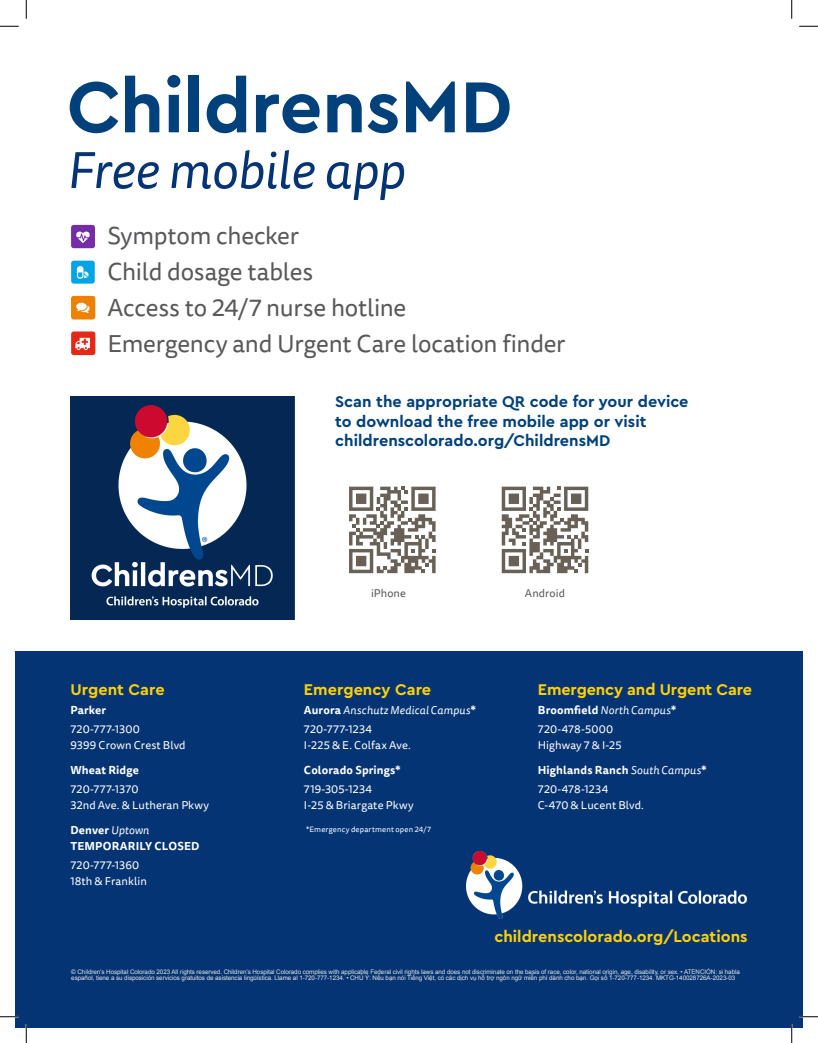
<style>
.page{position:relative;width:818px;height:1043px;background:#fff}
.page>*{position:absolute;margin:0;border:0;box-sizing:border-box;transform-origin:0 0}
.Large_Header{font:700 75.5px "Cera PRO";letter-spacing:-.005em;color:#00407b}
.Overview_Copy{font:italic 51.5px "Tisa Sans OT";letter-spacing:-.005em;color:#053474}
.Bullet_-_BC_-_1_Colu{font:24.25px "Tisa Sans OT";letter-spacing:-.01em;color:#57585a}
.Second_Level_Header{font:700 16.25px/19.5px "Cera PRO";color:#00407b}
.Second_Level_Header-2{font:700 16.25px "Cera PRO";color:#fed105}
.Body_Copy_-_White{font:11.25px/16.2px "Tisa Sans OT";letter-spacing:.01em;color:#fff}
.Third_Level_Header{font:700 11.25px "Tisa Sans OT";letter-spacing:.015em;color:#fff}
.Third_Level_Header-2{font:italic 11.25px "Tisa Sans OT";letter-spacing:.01em;color:#fff}
.Body_Copy_-_Preferre{font:11.12px "Tisa Sans OT";letter-spacing:.01em;color:#57585a}
.Second_Level_Header-3{font:7.75px "Tisa Sans OT";letter-spacing:.02em;color:#fff}
.Disclaimer_for_Secti{font:6.25px/6.2px "Arial";letter-spacing:-.01em;color:#e2e4e4}
.s1{font-weight:400;font-style:italic}
.s2{font-weight:700;font-style:normal}
</style>
<div class="page">
<svg style="left:349px;top:486px;width:86px;height:87px"></svg>
<svg style="left:501px;top:486px;width:87px;height:87px"></svg>
<div style="left:15px;top:652px;width:787px;height:376px;background:#053474"></div>
<img style="left:466px;top:851px;width:280px;height:67px">
<img style="left:71px;top:396px;width:223px;height:223px">
<img style="left:71px;top:225px;width:24px;height:23px">
<img style="left:71px;top:261px;width:24px;height:22px">
<img style="left:71px;top:296px;width:24px;height:23px">
<img style="left:71px;top:331px;width:24px;height:24px">
<svg style="left:0;top:25px;width:19px;height:2px"></svg>
<svg style="left:799px;top:25px;width:19px;height:2px"></svg>
<svg style="left:0;top:1015px;width:19px;height:2px"></svg>
<svg style="left:799px;top:1015px;width:19px;height:2px"></svg>
<svg style="left:25px;top:0;width:2px;height:19px"></svg>
<svg style="left:25px;top:1024px;width:2px;height:18px"></svg>
<svg style="left:791px;top:0;width:1px;height:19px"></svg>
<svg style="left:790px;top:1024px;width:2px;height:18px"></svg>
<p class="Large_Header" style="left:67px;top:57px;width:447px">ChildrensMD</p>
<p class="Overview_Copy" style="left:67px;top:139px;width:339px">Free mobile app</p>
<p class="Bullet_-_BC_-_1_Colu" style="left:107px;top:221px;width:193px">Symptom checker</p>
<p class="Bullet_-_BC_-_1_Colu" style="left:107px;top:257px;width:207px">Child dosage tables</p>
<p class="Bullet_-_BC_-_1_Colu" style="left:107px;top:293px;width:300px">Access to 24/7 nurse hotline</p>
<p class="Bullet_-_BC_-_1_Colu" style="left:107px;top:329px;width:459px">Emergency and Urgent Care location finder</p>
<p class="Second_Level_Header" style="left:335px;top:391px;width:355px">Scan the appropriate QR code for your device to download the free mobile app or visit childrenscolorado.org/ChildrensMD</p>
<p class="Second_Level_Header-2" style="left:70px;top:678px;width:96px">Urgent Care</p>
<p class="Third_Level_Header" style="left:70px;top:703px;width:37px">Parker</p>
<p class="Body_Copy_-_White" style="left:70px;top:721px;width:117px">720-777-1300<br>9399 Crown Crest Blvd</p>
<p class="Third_Level_Header" style="left:70px;top:763px;width:70px">Wheat Ridge</p>
<p class="Body_Copy_-_White" style="left:70px;top:781px;width:140px">720-777-1370<br>32nd Ave. &amp; Lutheran Pkwy</p>
<p class="Third_Level_Header" style="left:70px;top:822px;width:80px">Denver <span class="s1">Uptown</span></p>
<p class="Third_Level_Header" style="left:70px;top:839px;width:130px">TEMPORARILY CLOSED</p>
<p class="Body_Copy_-_White" style="left:70px;top:857px;width:78px">720-777-1360<br>18th &amp; Franklin</p>
<p class="Body_Copy_-_Preferre" style="left:371px;top:586px;width:36px">iPhone</p>
<p class="Body_Copy_-_Preferre" style="left:525px;top:586px;width:42px">Android</p>
<p class="Second_Level_Header-2" style="left:304px;top:678px;width:129px">Emergency Care</p>
<p class="Third_Level_Header-2" style="left:304px;top:703px;width:173px"><span class="s2">Aurora</span> Anschutz Medical Campus<span class="s2">*</span></p>
<p class="Body_Copy_-_White" style="left:304px;top:721px;width:108px">720-777-1234<br>I-225 &amp; E. Colfax Ave.</p>
<p class="Third_Level_Header" style="left:304px;top:763px;width:98px">Colorado Springs*</p>
<p class="Body_Copy_-_White" style="left:304px;top:781px;width:111px">719-305-1234<br>I-25 &amp; Briargate Pkwy</p>
<p class="Second_Level_Header-3" style="left:306px;top:824px;width:126px">*Emergency department open 24/7</p>
<p class="Second_Level_Header-2" style="left:538px;top:678px;width:216px">Emergency and Urgent Care</p>
<p class="Third_Level_Header" style="left:538px;top:703px;width:140px">Broomfield <span class="s1">North Campus</span>*</p>
<p class="Body_Copy_-_White" style="left:538px;top:721px;width:85px">720-478-5000<br>Highway 7 &amp; I-25</p>
<p class="Third_Level_Header" style="left:538px;top:763px;width:170px">Highlands Ranch <span class="s1">South Campus</span>*</p>
<p class="Body_Copy_-_White" style="left:538px;top:781px;width:107px">720-478-1234<br>C-470 &amp; Lucent Blvd.</p>
<p class="Second_Level_Header-2" style="left:494px;top:926px;width:255px">childrenscolorado.org/Locations</p>
<p class="Disclaimer_for_Secti" style="left:71px;top:968px;width:670px">© Children’s Hospital Colorado 2023 All rights reserved. Children’s Hospital Colorado complies with applicable Federal civil rights laws and does not discriminate on the basis of race, color, national origin, age, disability, or sex. • ATENCIÓN: si habla español, tiene a su disposición servicios gratuitos de asistencia lingüística. Llame al 1-720-777-1234. • CHÚ Ý: Nếu bạn nói Tiếng Việt, có các dịch vụ hỗ trợ ngôn ngữ miễn phí dành cho bạn. Gọi số 1-720-777-1234. MKTG-140028726A-2023-03</p>
</div>
